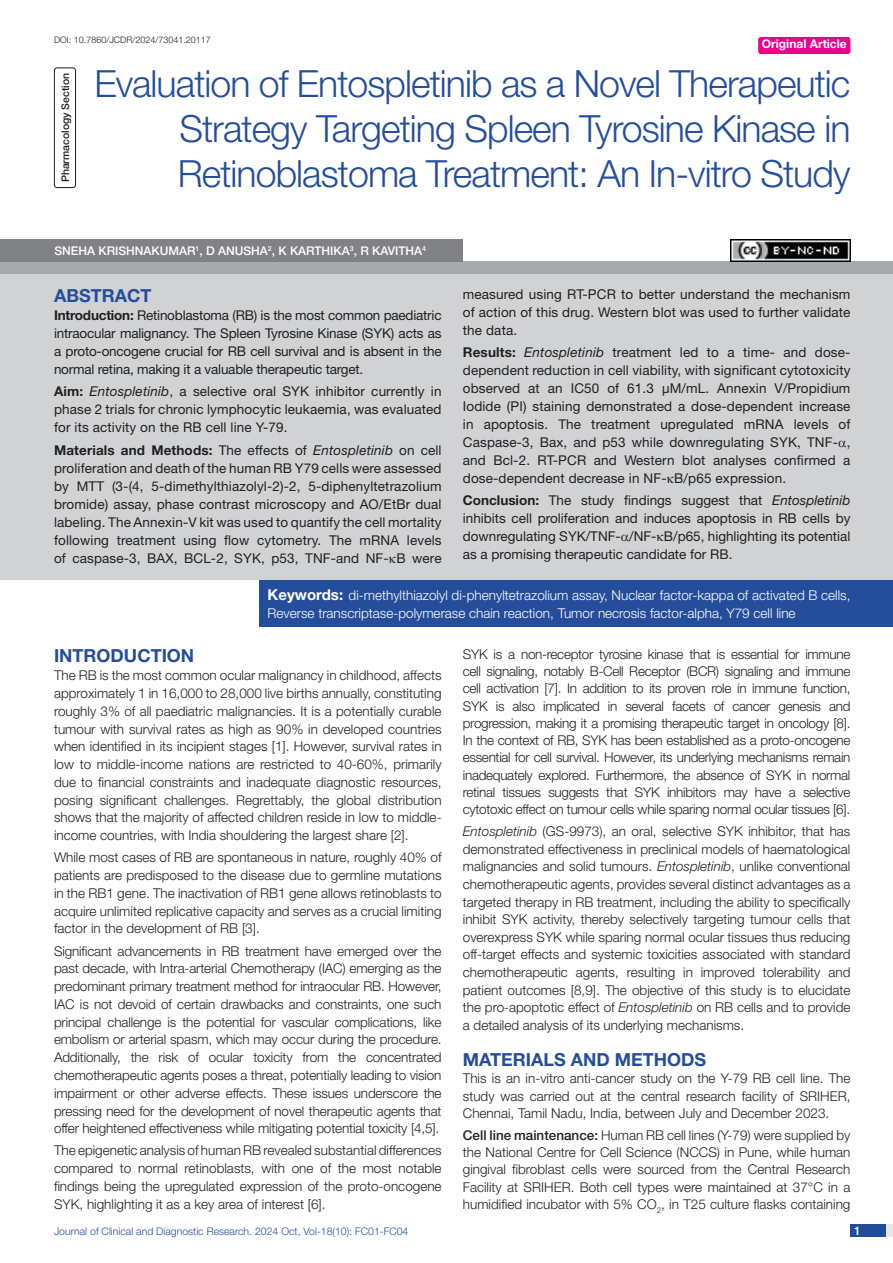
<style>
.page{position:relative;width:893px;height:1263px;background:#fff}
.page>*{position:absolute;margin:0;border:0;box-sizing:border-box;transform-origin:0 0}
.t1{font:300 37.5px/45px "Helvetica Neue";letter-spacing:-.025em;color:#244e9b;text-align:justify}
.Heading{font:700 18px "Helvetica Neue";color:#244e9b}
.Abstract_head{font:700 18px "Helvetica Neue";color:#244e9b}
.Body_text{font:300 13.5px/17.9px "Helvetica Neue";color:#231f20;text-align:justify}
.Abstract_Text{font:13.5px/18px "Helvetica Neue";letter-spacing:.01em;color:#231f20;text-align:justify}
.Key_words{font:300 13.5px/18.8px "Helvetica Neue";color:#fff}
.Author{font:500 12px "Helvetica Neue";color:#fff}
.t2{font:700 12px "Helvetica Neue";color:#fff}
.t3{font:300 10.5px "Helvetica Neue";color:#244e9b}
.section{font:500 10.5px "Helvetica Neue";color:#231f20}
.DOI{font:300 9px "Helvetica Neue";color:#231f20}
.s1{font-weight:700}
.s2{font-style:italic}
.s3{font-weight:700;font-size:15px}
.s4{font-weight:500}
</style>
<div class="page">
<div style="left:850px;top:1224px;width:43px;height:13px;background:#e6e7e9"></div>
<div style="left:850px;top:1224px;width:35px;height:13px;background:#214c99"></div>
<div style="left:758px;top:37px;width:92px;height:17px;background:#ed028c;border-radius:3px"></div>
<div style="left:54px;top:67px;width:22px;height:121px;border:1px solid #231f20;border-radius:3px"></div>
<div style="left:0;top:262px;width:893px;height:12px;background:#a8a9ad"></div>
<div style="left:0;top:239px;width:463px;height:23px;background:#808285"></div>
<div style="left:0;top:274px;width:893px;height:306px;background:#d1d2d4"></div>
<div style="left:260px;top:580px;width:633px;height:46px;background:#244e9b"></div>
<img style="left:730px;top:239px;width:120px;height:23px">
<p class="DOI" style="left:54px;top:35px;width:158px">DOI: 10.7860/JCDR/2024/73041.20117</p>
<p class="t2" style="left:762px;top:37px;width:87px">Original Article</p>
<p class="section" style="left:59px;top:182px;width:111px;rotate:-90deg">PHARMACOLOGY SECTION</p>
<p class="t1" style="left:178px;top:60px;width:674px;text-indent:-83px">Evaluation of Entospletinib as a Novel Therapeutic Strategy Targeting Spleen Tyrosine Kinase in Retinoblastoma Treatment: An In-vitro Study</p>
<p class="Author" style="left:54px;top:244px;width:373px">SNEHA KRISHNAKUMAR<sup>1</sup>, D ANUSHA<sup>2</sup>, K KARTHIKA<sup>3</sup>, R KAVITHA<sup>4</sup></p>
<p class="Abstract_head" style="left:54px;top:285px;width:99px">ABSTRACT</p>
<p class="Abstract_Text" style="left:54px;top:306px;width:389px"><span class="s1">Introduction:</span> Retinoblastoma (RB) is the most common paediatric intraocular malignancy. The Spleen Tyrosine Kinase (SYK) acts as a proto-oncogene crucial for RB cell survival and is absent in the normal retina, making it a valuable therapeutic target.</p>
<p class="Abstract_Text" style="left:54px;top:382px;width:389px"><span class="s1">Aim:</span> <span class="s2">Entospletinib</span>, a selective oral SYK inhibitor currently in phase 2 trials for chronic lymphocytic leukaemia, was evaluated for its activity on the RB cell line Y-79.</p>
<p class="Abstract_Text" style="left:54px;top:441px;width:389px"><span class="s1">Materials and Methods:</span> The effects of <span class="s2">Entospletinib</span> on cell proliferation and death of the human RB Y79 cells were assessed by MTT (3-(4, 5-dimethylthiazolyl-2)-2, 5-diphenyltetrazolium bromide) assay, phase contrast microscopy and AO/EtBr dual labeling. The Annexin-V kit was used to quantify the cell mortality following treatment using flow cytometry. The mRNA levels of caspase-3, BAX, BCL-2, SYK, p53, TNF-and NF- B were</p>
<p class="Abstract_Text" style="left:463px;top:285px;width:389px">measured using RT-PCR to better understand the mechanism of action of this drug. Western blot was used to further validate the data.</p>
<p class="Abstract_Text" style="left:463px;top:343px;width:389px"><span class="s1">Results:</span> <span class="s2">Entospletinib</span> treatment led to a time- and dose&shy;dependent reduction in cell viability, with significant cytotoxicity observed at an IC50 of 61.3 µM/mL. Annexin V/Propidium Iodide (PI) staining demonstrated a dose-dependent increase in apoptosis. The treatment upregulated mRNA levels of Caspase-3, Bax, and p53 while downregulating SYK, TNF- , and Bcl-2. RT-PCR and Western blot analyses confirmed a dose-dependent decrease in NF- B/p65 expression.</p>
<p class="Abstract_Text" style="left:463px;top:491px;width:389px"><span class="s1">Conclusion:</span> The study findings suggest that <span class="s2">Entospletinib </span>inhibits cell proliferation and induces apoptosis in RB cells by downregulating SYK/TNF- /NF- B/p65, highlighting its potential as a promising therapeutic candidate for RB.</p>
<p class="Key_words" style="left:268px;top:585px;width:584px"><span class="s3">Keywords:</span> di-methylthiazolyl di-phenyltetrazolium assay, Nuclear factor-kappa of activated B cells,<br>Reverse transcriptase-polymerase chain reaction, Tumor necrosis factor-alpha, Y79 cell line</p>
<p class="Heading" style="left:54px;top:645px;width:142px">INTRODUCTION</p>
<p class="Body_text" style="left:54px;top:666px;width:389px">The RB is the most common ocular malignancy in childhood, affects approximately 1 in 16,000 to 28,000 live births annually, constituting roughly 3% of all paediatric malignancies. It is a potentially curable tumour with survival rates as high as 90% in developed countries when identified in its incipient stages [1]. However, survival rates in low to middle-income nations are restricted to 40-60%, primarily due to financial constraints and inadequate diagnostic resources, posing significant challenges. Regrettably, the global distribution shows that the majority of affected children reside in low to middle&shy;income countries, with India shouldering the largest share [2].</p>
<p class="Body_text" style="left:54px;top:848px;width:389px">While most cases of RB are spontaneous in nature, roughly 40% of patients are predisposed to the disease due to germline mutations in the RB1 gene. The inactivation of RB1 gene allows retinoblasts to acquire unlimited replicative capacity and serves as a crucial limiting factor in the development of RB [3].</p>
<p class="Body_text" style="left:54px;top:941px;width:389px">Significant advancements in RB treatment have emerged over the past decade, with Intra-arterial Chemotherapy (IAC) emerging as the predominant primary treatment method for intraocular RB. However, IAC is not devoid of certain drawbacks and constraints, one such principal challenge is the potential for vascular complications, like embolism or arterial spasm, which may occur during the procedure.<br>Additionally, the risk of ocular toxicity from the concentrated chemotherapeutic agents poses a threat, potentially leading to vision impairment or other adverse effects. These issues underscore the pressing need for the development of novel therapeutic agents that offer heightened effectiveness while mitigating potential toxicity [4,5].</p>
<p class="Body_text" style="left:54px;top:1141px;width:389px">The epigenetic analysis of human RB revealed substantial differences compared to normal retinoblasts, with one of the most notable findings being the upregulated expression of the proto-oncogene SYK, highlighting it as a key area of interest [6].</p>
<p class="Body_text" style="left:463px;top:645px;width:389px;line-height:17.2px">SYK is a non-receptor tyrosine kinase that is essential for immune cell signaling, notably B-Cell Receptor (BCR) signaling and immune cell activation [7]. In addition to its proven role in immune function, SYK is also implicated in several facets of cancer genesis and progression, making it a promising therapeutic target in oncology [8].<br>In the context of RB, SYK has been established as a proto-oncogene essential for cell survival. However, its underlying mechanisms remain inadequately explored. Furthermore, the absence of SYK in normal retinal tissues suggests that SYK inhibitors may have a selective cytotoxic effect on tumour cells while sparing normal ocular tissues [6].</p>
<p class="Body_text" style="left:463px;top:822px;width:389px"><span class="s2">Entospletinib</span> (GS-9973), an oral, selective SYK inhibitor, that has demonstrated effectiveness in preclinical models of haematological malignancies and solid tumours. <span class="s2">Entospletinib</span>, unlike conventional chemotherapeutic agents, provides several distinct advantages as a targeted therapy in RB treatment, including the ability to specifically inhibit SYK activity, thereby selectively targeting tumour cells that overexpress SYK while sparing normal ocular tissues thus reducing off-target effects and systemic toxicities associated with standard chemotherapeutic agents, resulting in improved tolerability and patient outcomes [8,9]. The objective of this study is to elucidate the pro-apoptotic effect of <span class="s2">Entospletinib</span> on RB cells and to provide a detailed analysis of its underlying mechanisms.</p>
<p class="Heading" style="left:463px;top:1048px;width:122px">Materials and</p>
<p class="Heading" style="left:615px;top:1048px;width:93px">Methods</p>
<p class="Body_text" style="left:463px;top:1069px;width:389px">This is an in-vitro anti-cancer study on the Y-79 RB cell line. The study was carried out at the central research facility of SRIHER, Chennai, Tamil Nadu, India, between July and December 2023.</p>
<p class="Body_text" style="left:463px;top:1126px;width:389px;line-height:17.2px"><span class="s4">CELL LINE MAINTENANCE:</span> Human RB cell lines (Y-79) were supplied by the National Centre for Cell Science (NCCS) in Pune, while human gingival fibroblast cells were sourced from the Central Research Facility at SRIHER. Both cell types were maintained at 37°C in a humidified incubator with 5% CO<sub>2</sub>, in T25 culture flasks containing</p>
<p class="t3" style="left:54px;top:1225px;width:356px">Journal of Clinical and Diagnostic Research. 2024 Oct, Vol-18(10): FC01-FC04</p>
<p class="Author" style="left:854px;top:1223px;width:8px">1</p>
</div>
